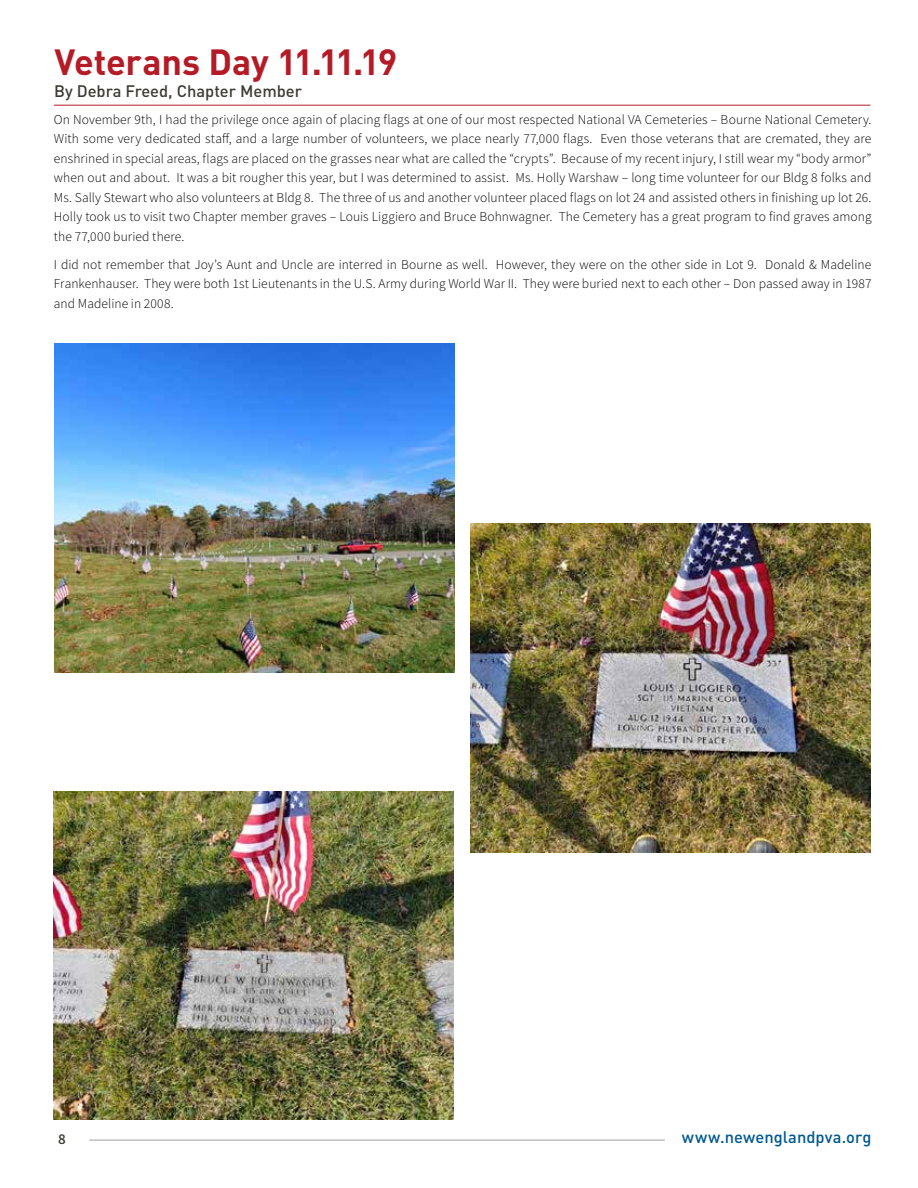
<style>
.page{position:relative;width:918px;height:1188px;background:#fff}
.page>*{position:absolute;margin:0;border:0;box-sizing:border-box;transform-origin:0 0}
.t1{font:700 36px "DINOT";letter-spacing:-.01em;color:#b41b26}
.t2{font:500 16.5px "DINOT";color:#3d3c34}
.t3{font:500 16.5px "DINOT";letter-spacing:.005em;color:#005890}
.t4{font:600 15px "Source Sans Pro";color:#3d3c34}
.t5{font:300 13.5px/19.5px "Source Sans Pro";letter-spacing:.01em;color:#000;text-align:justify}
</style>
<div class="page">
<hr style="left:89px;top:1140px;width:576px;height:1px;background:#3d3c34">
<img style="left:471px;top:524px;width:399px;height:328px">
<img style="left:54px;top:792px;width:400px;height:328px">
<img style="left:54px;top:344px;width:400px;height:328px">
<hr style="left:54px;top:105px;width:816px;height:1px;background:#b41b26">
<h1 class="t1" style="left:54px;top:38px;width:344px">Veterans Day 11.11.19</h1>
<p class="t2" style="left:54px;top:80px;width:249px">By Debra Freed, Chapter Member</p>
<p class="t5" style="left:54px;top:110px;width:819px">On November 9th, I had the privilege once again of placing flags at one of our most respected National VA Cemeteries – Bourne National Cemetery.<br>With some very dedicated staff, and a large number of volunteers, we place nearly 77,000 flags. Even those veterans that are cremated, they are enshrined in special areas, flags are placed on the grasses near what are called the “crypts”. Because of my recent injury, I still wear my “body armor” when out and about. It was a bit rougher this year, but I was determined to assist. Ms. Holly Warshaw – long time volunteer for our Bldg 8 folks and Ms. Sally Stewart who also volunteers at Bldg 8. The three of us and another volunteer placed flags on lot 24 and assisted others in finishing up lot 26.<br>Holly took us to visit two Chapter member graves – Louis Liggiero and Bruce Bohnwagner. The Cemetery has a great program to find graves among the 77,000 buried there.</p>
<p class="t5" style="left:54px;top:255px;width:819px">I did not remember that Joy’s Aunt and Uncle are interred in Bourne as well. However, they were on the other side in Lot 9. Donald &amp; Madeline Frankenhauser. They were both 1st Lieutenants in the U.S. Army during World War II. They were buried next to each other – Don passed away in 1987 and Madeline in 2008.</p>
<p class="t4" style="left:58px;top:1130px;width:9px">8</p>
<p class="t3" style="left:682px;top:1126px;width:191px">www.newenglandpva.org</p>
</div>
